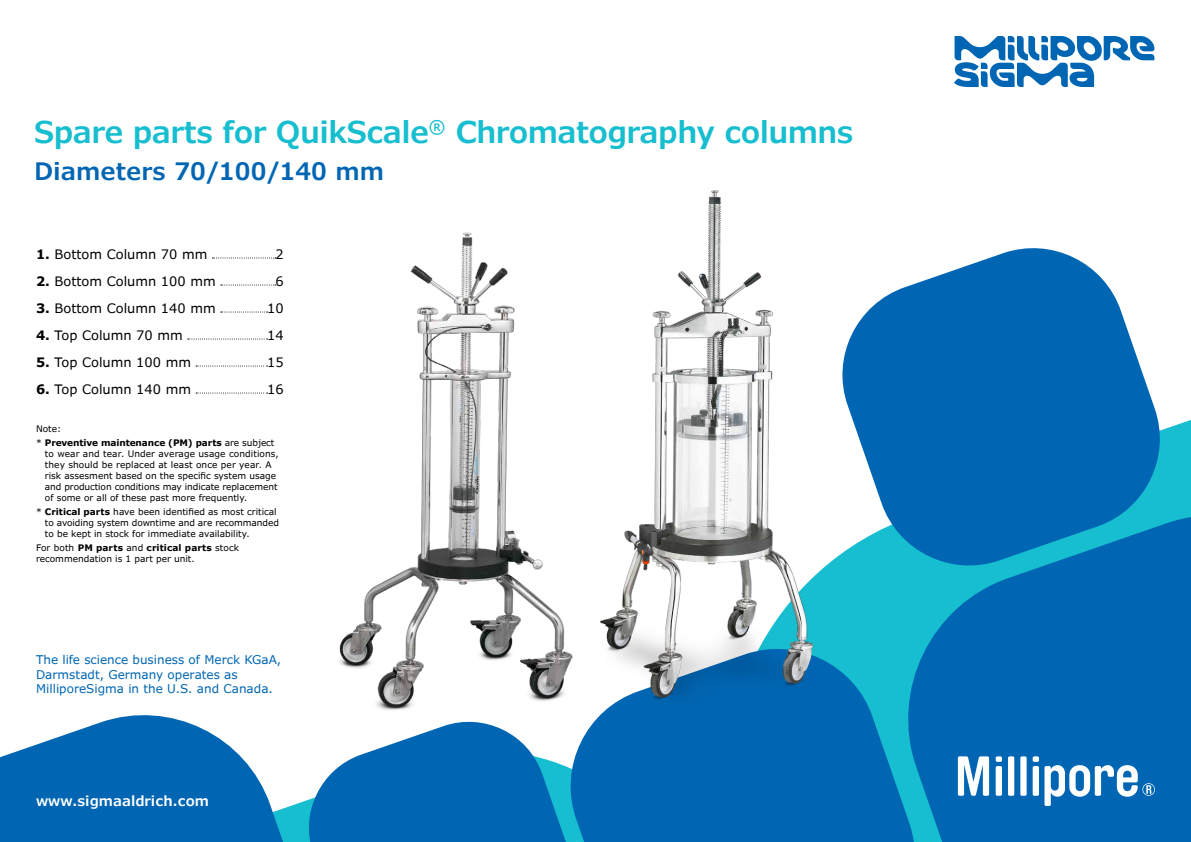
<style>
.page{position:relative;width:1191px;height:842px;background:#fff}
.page>*{position:absolute;margin:0;border:0;box-sizing:border-box;transform-origin:0 0}
.t1{font:600 30px "Verdana Pro";letter-spacing:-.02em;color:#16becf}
.t2{font:600 24px "Verdana Pro";color:#0066b3}
.t3{font:600 14px "Verdana Pro";color:#fff}
.t4{font:13px "Verdana Pro";color:#000}
.t5{font:12px/14.4px "Verdana Pro";color:#0066b3}
.t6{font:9px/11px "Verdana Pro";color:#000}
.t7{font:700 9px/13.8px "Verdana Pro";letter-spacing:-.01em;color:#000}
.s1{font-weight:700}
.s2{font-weight:400}
</style>
<div class="page">
<svg style="left:824px;top:420px;width:367px;height:216px;fill:#16becf"></svg>
<svg style="left:889px;top:496px;width:302px;height:346px;background:#016db5"></svg>
<svg style="left:585px;top:636px;width:342px;height:206px;background:#0a7aba"></svg>
<svg style="left:343px;top:735px;width:242px;height:107px;background:#1477ba"></svg>
<svg style="left:831px;top:248px;width:340px;height:329px;fill:#0066b3"></svg>
<svg style="left:0;top:715px;width:343px;height:127px;fill:#0066b3"></svg>
<svg style="left:1044px;top:765px;width:111px;height:41px"></svg>
<div style="left:1032px;top:766px;width:7px;height:30px;background:#fff;border-radius:2px"></div>
<div style="left:1032px;top:756px;width:7px;height:6px;background:#fff;border-radius:2px"></div>
<div style="left:1020px;top:756px;width:6px;height:40px;background:#fff;border-radius:2px"></div>
<div style="left:1008px;top:756px;width:6px;height:40px;background:#fff;border-radius:2px"></div>
<div style="left:995px;top:766px;width:7px;height:30px;background:#fff;border-radius:2px"></div>
<div style="left:995px;top:756px;width:7px;height:6px;background:#fff;border-radius:2px"></div>
<svg style="left:958px;top:756px;width:31px;height:40px"></svg>
<img style="left:332px;top:232px;width:247px;height:507px">
<img style="left:596px;top:190px;width:228px;height:558px">
<svg style="left:212px;top:257px;width:64px;height:1px"></svg>
<svg style="left:221px;top:284px;width:55px;height:1px"></svg>
<svg style="left:221px;top:311px;width:47px;height:1px"></svg>
<svg style="left:188px;top:338px;width:80px;height:1px"></svg>
<svg style="left:196px;top:365px;width:72px;height:1px"></svg>
<svg style="left:196px;top:392px;width:72px;height:1px"></svg>
<svg style="left:954px;top:36px;width:200px;height:51px"></svg>
<h1 class="t1" style="left:34px;top:113px;width:821px">Spare parts for QuikScale<sup>®</sup> Chromatography columns</h1>
<h2 class="t2" style="left:34px;top:156px;width:351px">Diameters 70/100/140 mm</h2>
<h3 class="t4" style="left:36px;top:246px;width:173px"><span class="s1">1.</span> Bottom Column 70 mm</h3>
<h3 class="t4" style="left:275px;top:246px;width:10px">2</h3>
<h3 class="t4" style="left:36px;top:273px;width:181px"><span class="s1">2.</span> Bottom Column 100 mm</h3>
<h3 class="t4" style="left:275px;top:273px;width:10px">6</h3>
<h3 class="t4" style="left:36px;top:300px;width:181px"><span class="s1">3.</span> Bottom Column 140 mm</h3>
<h3 class="t4" style="left:267px;top:300px;width:18px">10</h3>
<h3 class="t4" style="left:36px;top:327px;width:148px"><span class="s1">4.</span> Top Column 70 mm</h3>
<h3 class="t4" style="left:267px;top:327px;width:18px">14</h3>
<h3 class="t4" style="left:36px;top:354px;width:156px"><span class="s1">5.</span> Top Column 100 mm</h3>
<h3 class="t4" style="left:267px;top:354px;width:18px">15</h3>
<h3 class="t4" style="left:36px;top:381px;width:156px"><span class="s1">6.</span> Top Column 140 mm</h3>
<h3 class="t4" style="left:267px;top:381px;width:18px">16</h3>
<p class="t7" style="left:36px;top:422px;width:240px"><span class="s2">Note:<br>*</span> Preventive maintenance (PM) parts <span class="s2">are subject</span></p>
<p class="t6" style="left:45px;top:448px;width:235px">to wear and tear. Under average usage conditions, they should be replaced at least once per year. A risk assesment based on the specific system usage and production conditions may indicate replacement of some or all of these past more frequently.</p>
<p class="t6" style="left:45px;top:506px;width:235px;text-indent:-9px">* <span class="s1">Critical parts</span> have been identified as most critical to avoiding system downtime and are recommanded to be kept in stock for immediate availability.</p>
<p class="t6" style="left:36px;top:542px;width:205px">For both <span class="s1">PM parts</span> and <span class="s1">critical parts</span> stock recommendation is 1 part per unit.</p>
<h3 class="t5" style="left:36px;top:653px;width:247px">The life science business of Merck KGaA,<br>Darmstadt, Germany operates as<br>MilliporeSigma in the U.S. and Canada.</h3>
<h3 class="t3" style="left:36px;top:792px;width:175px">www.sigmaaldrich.com</h3>
</div>
